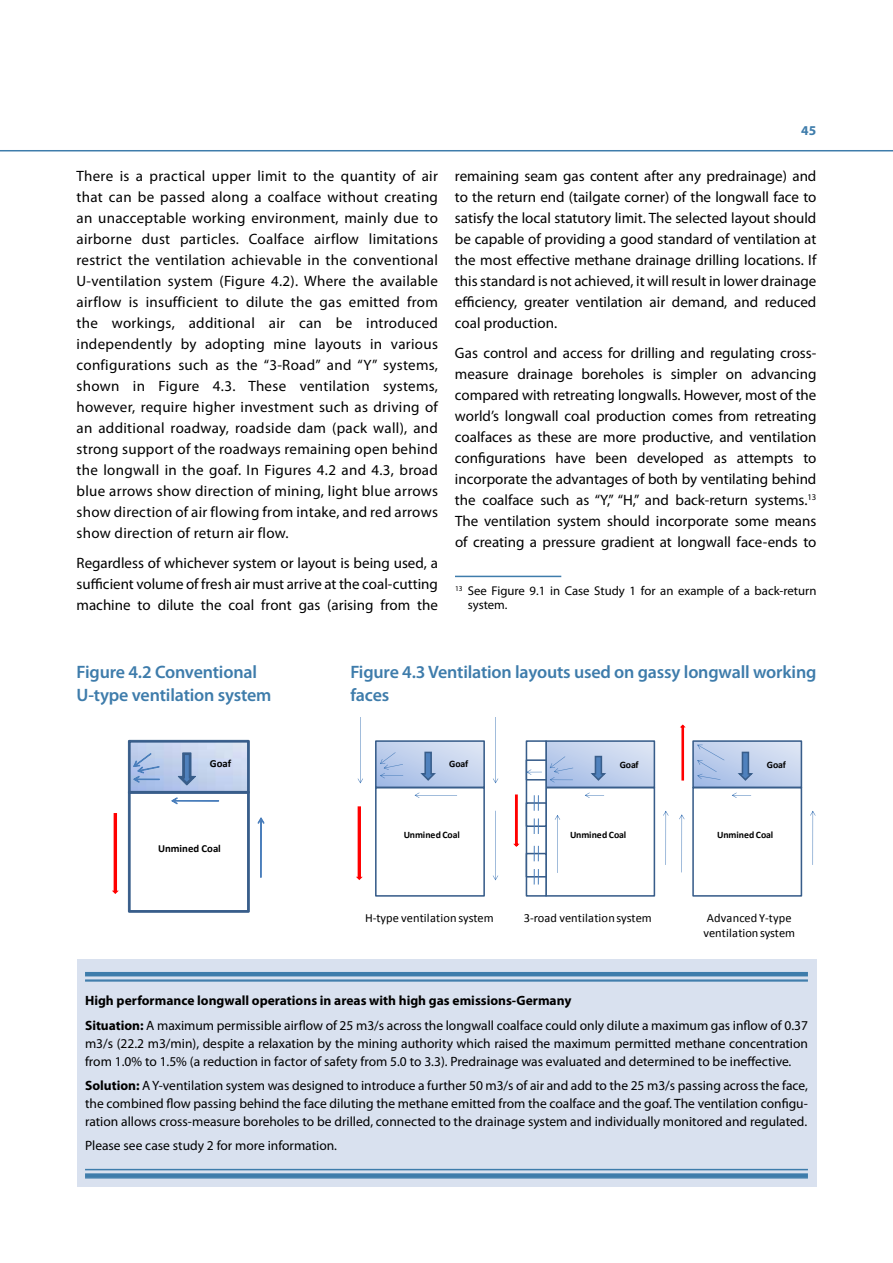
<style>
.page{position:relative;width:893px;height:1263px;background:#fff}
.page>*{position:absolute;margin:0;border:0;box-sizing:border-box;transform-origin:0 0}
.t1{font:600 18px/22.5px "Myriad Pro";letter-spacing:-.01em;color:#3e7cab}
.t2{font:15px/21px "Myriad Pro";color:#000;text-align:justify}
.t3{font:13.5px/18px "Myriad Pro";color:#000}
.t4{font:700 13.5px "Myriad Pro";color:#3e7cab}
.t5{font:12.75px/14.2px "Myriad Pro";color:#000}
.t6{font:12.45px/15px "Calibri";letter-spacing:.005em;color:#000}
.t7{font:700 10.8px "Calibri";letter-spacing:-.005em;color:#000}
.t8{font:700 9.75px "Calibri";letter-spacing:-.015em;color:#000}
.s1{font-weight:700}
</style>
<div class="page">
<hr style="left:0;top:150px;width:893px;height:1px;background:#3e7cab">
<hr style="left:455px;top:576px;width:106px;height:1px;background:#3e7cab">
<svg style="left:258px;top:817px;width:6px;height:60px"></svg>
<svg style="left:128px;top:740px;width:121px;height:172px"></svg>
<svg style="left:112px;top:813px;width:7px;height:81px"></svg>
<img style="left:160px;top:837px;width:6px;height:24px">
<img style="left:203px;top:837px;width:5px;height:24px">
<img style="left:203px;top:756px;width:42px;height:31px">
<img style="left:151px;top:842px;width:86px;height:15px">
<svg style="left:378px;top:743px;width:104px;height:42px;background:#c4d2ed"></svg>
<div style="left:375px;top:740px;width:110px;height:48px;border:2px solid #385d8a"></div>
<div style="left:375px;top:787px;width:110px;height:110px;border:2px solid #385d8a"></div>
<svg style="left:493px;top:811px;width:5px;height:69px"></svg>
<svg style="left:414px;top:792px;width:43px;height:6px"></svg>
<svg style="left:420px;top:752px;width:16px;height:29px"></svg>
<svg style="left:380px;top:752px;width:23px;height:26px"></svg>
<svg style="left:358px;top:718px;width:5px;height:65px"></svg>
<svg style="left:493px;top:718px;width:5px;height:65px"></svg>
<svg style="left:356px;top:806px;width:7px;height:74px"></svg>
<svg style="left:548px;top:743px;width:104px;height:42px;background:#c4d3ed"></svg>
<div style="left:545px;top:740px;width:110px;height:48px;border:2px solid #385d8a"></div>
<div style="left:545px;top:787px;width:110px;height:110px;border:2px solid #385d8a"></div>
<div style="left:526px;top:740px;width:21px;height:157px;border:2px solid #385d8a"></div>
<div style="left:526px;top:759px;width:21px;height:21px;border:2px solid #385d8a"></div>
<div style="left:526px;top:802px;width:21px;height:25px;border:2px solid #385d8a"></div>
<div style="left:526px;top:853px;width:21px;height:24px;border:2px solid #385d8a"></div>
<svg style="left:534px;top:869px;width:5px;height:15px"></svg>
<svg style="left:534px;top:795px;width:5px;height:16px"></svg>
<svg style="left:534px;top:818px;width:5px;height:16px"></svg>
<svg style="left:534px;top:846px;width:5px;height:15px"></svg>
<svg style="left:663px;top:811px;width:5px;height:54px"></svg>
<svg style="left:555px;top:815px;width:5px;height:58px"></svg>
<svg style="left:585px;top:792px;width:19px;height:6px"></svg>
<svg style="left:526px;top:769px;width:16px;height:6px"></svg>
<svg style="left:513px;top:794px;width:7px;height:53px"></svg>
<svg style="left:591px;top:756px;width:15px;height:25px"></svg>
<svg style="left:550px;top:756px;width:23px;height:26px"></svg>
<svg style="left:695px;top:743px;width:104px;height:42px;background:#c5d3ed"></svg>
<div style="left:692px;top:740px;width:110px;height:48px;border:2px solid #385d8a"></div>
<div style="left:692px;top:787px;width:110px;height:110px;border:2px solid #385d8a"></div>
<svg style="left:810px;top:811px;width:5px;height:54px"></svg>
<svg style="left:679px;top:814px;width:5px;height:58px"></svg>
<svg style="left:732px;top:792px;width:19px;height:6px"></svg>
<svg style="left:738px;top:752px;width:15px;height:29px"></svg>
<svg style="left:697px;top:745px;width:27px;height:35px"></svg>
<svg style="left:680px;top:724px;width:6px;height:56px"></svg>
<div style="left:77px;top:959px;width:739px;height:227px;background:#d9e1ef"></div>
<hr style="left:85px;top:972px;width:723px;height:4px;background:#3e7cab">
<hr style="left:85px;top:979px;width:723px;height:2px;background:#3e7cab">
<hr style="left:85px;top:981px;width:723px;height:1px;background:#3e7cab">
<hr style="left:85px;top:1169px;width:723px;height:1px;background:#3e7cab">
<div style="left:85px;top:1173px;width:723px;height:5px;background:#3e7cab"></div>
<hr style="left:85px;top:1178px;width:723px;height:1px;background:#3e7cab">
<p class="t2" style="left:77px;top:166px;width:363px">There is a practical upper limit to the quantity of air that can be passed along a coalface without creating an unacceptable working environment, mainly due to airborne dust particles. Coalface airflow limitations restrict the ventilation achievable in the conventional U-ventilation system (Figure 4.2). Where the available airflow is insufficient to dilute the gas emitted from the workings, additional air can be introduced independently by adopting mine layouts in various configurations such as the “3-Road” and “Y” systems, shown in Figure 4.3. These ventilation systems, however, require higher investment such as driving of an additional roadway, roadside dam (pack wall), and strong support of the roadways remaining open behind the longwall in the goaf. In Figures 4.2 and 4.3, broad blue arrows show direction of mining, light blue arrows show direction of air flowing from intake, and red arrows show direction of return air flow.</p>
<p class="t2" style="left:77px;top:552px;width:363px">Regardless of whichever system or layout is being used, a sufficient volume of fresh air must arrive at the coal-cutting machine to dilute the coal front gas (arising from the</p>
<p class="t4" style="left:801px;top:122px;width:17px">45</p>
<p class="t2" style="left:455px;top:166px;width:363px">remaining seam gas content after any predrainage) and to the return end (tailgate corner) of the longwall face to satisfy the local statutory limit. The selected layout should be capable of providing a good standard of ventilation at the most effective methane drainage drilling locations. If this standard is not achieved, it will result in lower drainage efficiency, greater ventilation air demand, and reduced coal production.</p>
<p class="t2" style="left:455px;top:342px;width:363px">Gas control and access for drilling and regulating cross&shy;measure drainage boreholes is simpler on advancing compared with retreating longwalls. However, most of the world’s longwall coal production comes from retreating coalfaces as these are more productive, and ventilation configurations have been developed as attempts to incorporate the advantages of both by ventilating behind the coalface such as “Y,” “H,” and back-return systems.<sup>13<br></sup>The ventilation system should incorporate some means of creating a pressure gradient at longwall face-ends to</p>
<p class="t5" style="left:468px;top:583px;width:350px;text-indent:-13px"><sup>13</sup> See Figure 9.1 in Case Study 1 for an example of a back-return system.</p>
<p class="t1" style="left:77px;top:660px;width:196px">Figure 4.2 Conventional<br>U-type ventilation system</p>
<p class="t1" style="left:350px;top:660px;width:468px">Figure 4.3 Ventilation layouts used on gassy longwall working faces</p>
<p class="t7" style="left:210px;top:756px;width:23px">Goaf</p>
<p class="t7" style="left:158px;top:841px;width:64px">Unmined Coal</p>
<p class="t8" style="left:449px;top:757px;width:21px">Goaf</p>
<p class="t8" style="left:620px;top:759px;width:21px">Goaf</p>
<p class="t8" style="left:767px;top:759px;width:21px">Goaf</p>
<p class="t8" style="left:404px;top:828px;width:58px">Unmined Coal</p>
<p class="t8" style="left:570px;top:828px;width:58px">Unmined Coal</p>
<p class="t8" style="left:717px;top:828px;width:58px">Unmined Coal</p>
<p class="t6" style="left:365px;top:910px;width:130px">H-type ventilation system</p>
<p class="t6" style="left:524px;top:910px;width:129px">3-road ventilation system</p>
<p class="t6" style="left:703px;top:910px;width:93px">Advanced Y-type ventilation system</p>
<p class="t3" style="left:85px;top:988px;width:724px;line-height:24.5px"><span class="s1">High performance longwall operations in areas with high gas emissions-Germany<br>Situation:</span> A maximum permissible airflow of 25 m3/s across the longwall coalface could only dilute a maximum gas inflow of 0.37</p>
<p class="t3" style="left:85px;top:1034px;width:724px">m3/s (22.2 m3/min), despite a relaxation by the mining authority which raised the maximum permitted methane concentration from 1.0% to 1.5% (a reduction in factor of safety from 5.0 to 3.3). Predrainage was evaluated and determined to be ineffective.</p>
<p class="t3" style="left:85px;top:1076px;width:724px;text-align:justify"><span class="s1">Solution:</span> A Y-ventilation system was designed to introduce a further 50 m3/s of air and add to the 25 m3/s passing across the face, the combined flow passing behind the face diluting the methane emitted from the coalface and the goaf. The ventilation configu&shy;ration allows cross-measure boreholes to be drilled, connected to the drainage system and individually monitored and regulated.</p>
<p class="t3" style="left:85px;top:1137px;width:254px">Please see case study 2 for more information.</p>
</div>
